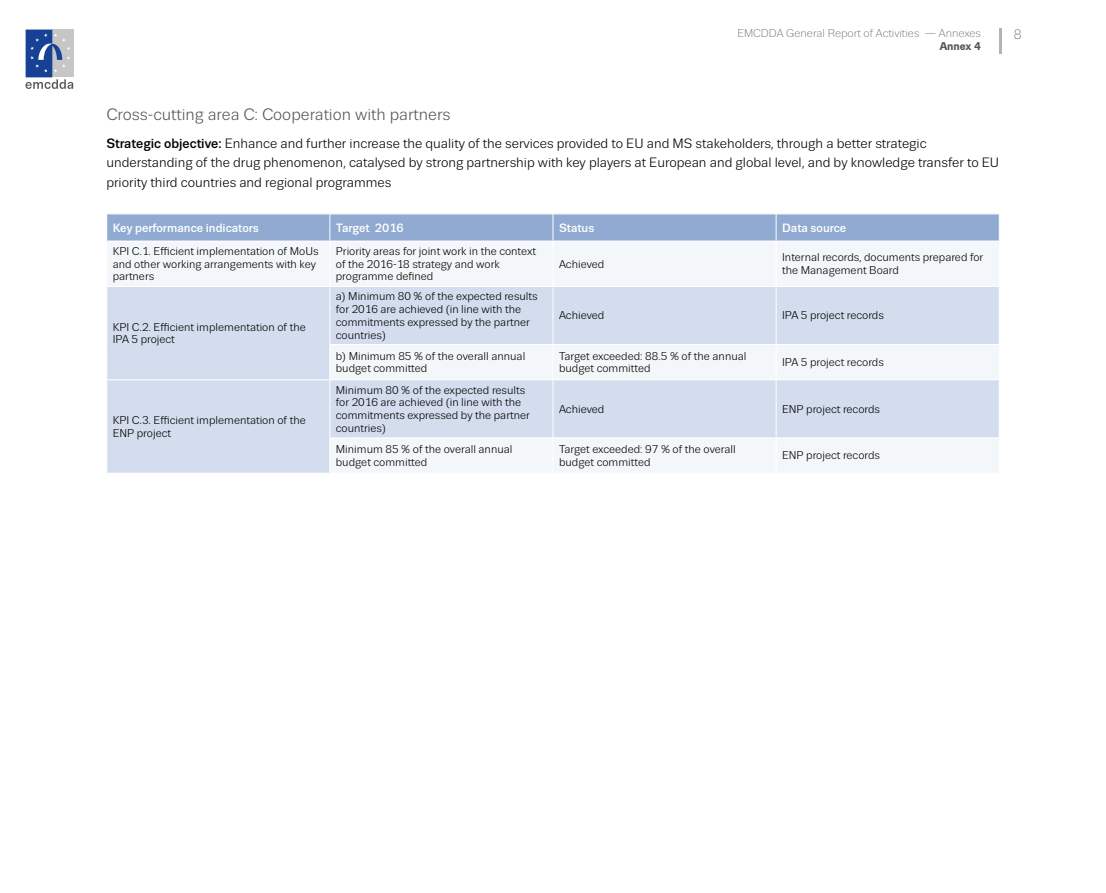
<style>
.page{position:relative;width:1106px;height:893px;background:#fff}
.page>*{position:absolute;margin:0;border:0;box-sizing:border-box;transform-origin:0 0}
.t1{font:16.5px "Trivia Sans";color:#575756}
.t2{font:13.5px/19.5px "Trivia Sans";color:#000}
.t3{font:300 13.5px "Trivia Sans";color:#5a5a5a}
.t4{font:500 12px "Trivia Sans";color:#fff}
.t5{font:11.25px/12.8px "Trivia Sans";color:#000}
.t6{font:300 11.25px "Trivia Sans";color:#5a5a5a}
.t7{font:700 11.25px "Trivia Sans";color:#575756}
.s1{font-weight:500}
</style>
<div class="page">
<hr style="left:999px;top:29px;width:2px;height:25px;background:#b4b4b4">
<div style="left:52px;top:30px;width:22px;height:47px;background:#c6c6c6"></div>
<svg style="left:26px;top:30px;width:47px;height:59px"></svg>
<div style="left:108px;top:242px;width:890px;height:44px;background:#f4f7fa"></div>
<svg style="left:107px;top:287px;width:891px;height:186px;fill:#d3dded"></svg>
<svg style="left:106px;top:214px;width:893px;height:27px;background:#94add3"></svg>
<hr style="left:329px;top:241px;width:1px;height:45px;background:#fff">
<hr style="left:552px;top:241px;width:1px;height:45px;background:#fff">
<hr style="left:775px;top:241px;width:1px;height:45px;background:#fff">
<hr style="left:329px;top:287px;width:1px;height:57px;background:#fff">
<hr style="left:552px;top:287px;width:1px;height:57px;background:#fff">
<hr style="left:775px;top:287px;width:1px;height:57px;background:#fff">
<hr style="left:329px;top:344px;width:224px;height:1px;background:#fff">
<hr style="left:329px;top:345px;width:1px;height:34px;background:#fff">
<hr style="left:553px;top:344px;width:223px;height:1px;background:#fff">
<hr style="left:552px;top:345px;width:1px;height:34px;background:#fff">
<hr style="left:776px;top:344px;width:223px;height:1px;background:#fff">
<hr style="left:775px;top:345px;width:1px;height:34px;background:#fff">
<hr style="left:106px;top:379px;width:224px;height:1px;background:#fff">
<hr style="left:330px;top:379px;width:223px;height:1px;background:#fff">
<hr style="left:329px;top:380px;width:1px;height:58px;background:#fff">
<hr style="left:553px;top:379px;width:223px;height:1px;background:#fff">
<hr style="left:552px;top:380px;width:1px;height:58px;background:#fff">
<hr style="left:776px;top:379px;width:223px;height:1px;background:#fff">
<hr style="left:775px;top:380px;width:1px;height:58px;background:#fff">
<hr style="left:329px;top:438px;width:224px;height:1px;background:#fff">
<hr style="left:329px;top:438px;width:1px;height:35px;background:#fff">
<hr style="left:553px;top:438px;width:223px;height:1px;background:#fff">
<hr style="left:552px;top:438px;width:1px;height:35px;background:#fff">
<hr style="left:776px;top:438px;width:223px;height:1px;background:#fff">
<hr style="left:775px;top:438px;width:1px;height:35px;background:#fff">
<p class="t6" style="left:737px;top:27px;width:245px">EMCDDA General Report of Activities — Annexes</p>
<p class="t7" style="left:939px;top:40px;width:43px">Annex 4</p>
<p class="t3" style="left:1013px;top:27px;width:9px">8</p>
<h1 class="t1" style="left:106px;top:105px;width:345px">Cross-cutting area C: Cooperation with partners</h1>
<p class="t2" style="left:106px;top:133px;width:894px"><span class="s1">Strategic objective:</span> Enhance and further increase the quality of the services provided to EU and MS stakeholders, through a better strategic understanding of the drug phenomenon, catalysed by strong partnership with key players at European and global level, and by knowledge transfer to EU priority third countries and regional programmes</p>
<p class="t4" style="left:113px;top:221px;width:148px">Key performance indicators</p>
<p class="t4" style="left:336px;top:221px;width:69px">Target 2016</p>
<p class="t4" style="left:559px;top:221px;width:37px">Status</p>
<p class="t4" style="left:782px;top:221px;width:66px">Data source</p>
<p class="t5" style="left:113px;top:245px;width:207px">KPI C.1. Efficient implementation of MoUs and other working arrangements with key partners</p>
<p class="t5" style="left:336px;top:245px;width:202px">Priority areas for joint work in the context of the 2016-18 strategy and work programme defined</p>
<p class="t5" style="left:559px;top:258px;width:47px">Achieved</p>
<p class="t5" style="left:782px;top:251px;width:203px">Internal records, documents prepared for the Management Board</p>
<p class="t5" style="left:113px;top:321px;width:195px">KPI C.2. Efficient implementation of the<br>IPA 5 project</p>
<p class="t5" style="left:113px;top:414px;width:195px">KPI C.3. Efficient implementation of the<br>ENP project</p>
<p class="t5" style="left:336px;top:290px;width:203px">a) Minimum 80 % of the expected results for 2016 are achieved (in line with the commitments expressed by the partner countries)</p>
<p class="t5" style="left:559px;top:309px;width:47px">Achieved</p>
<p class="t5" style="left:782px;top:309px;width:103px">IPA 5 project records</p>
<p class="t5" style="left:336px;top:350px;width:191px">b) Minimum 85 % of the overall annual budget committed</p>
<p class="t5" style="left:559px;top:350px;width:189px">Target exceeded: 88.5 % of the annual budget committed</p>
<p class="t5" style="left:782px;top:356px;width:103px">IPA 5 project records</p>
<p class="t5" style="left:336px;top:384px;width:195px">Minimum 80 % of the expected results for 2016 are achieved (in line with the commitments expressed by the partner countries)</p>
<p class="t5" style="left:559px;top:403px;width:47px">Achieved</p>
<p class="t5" style="left:782px;top:403px;width:99px">ENP project records</p>
<p class="t5" style="left:336px;top:443px;width:178px">Minimum 85 % of the overall annual budget committed</p>
<p class="t5" style="left:559px;top:443px;width:178px">Target exceeded: 97 % of the overall budget committed</p>
<p class="t5" style="left:782px;top:449px;width:99px">ENP project records</p>
</div>
